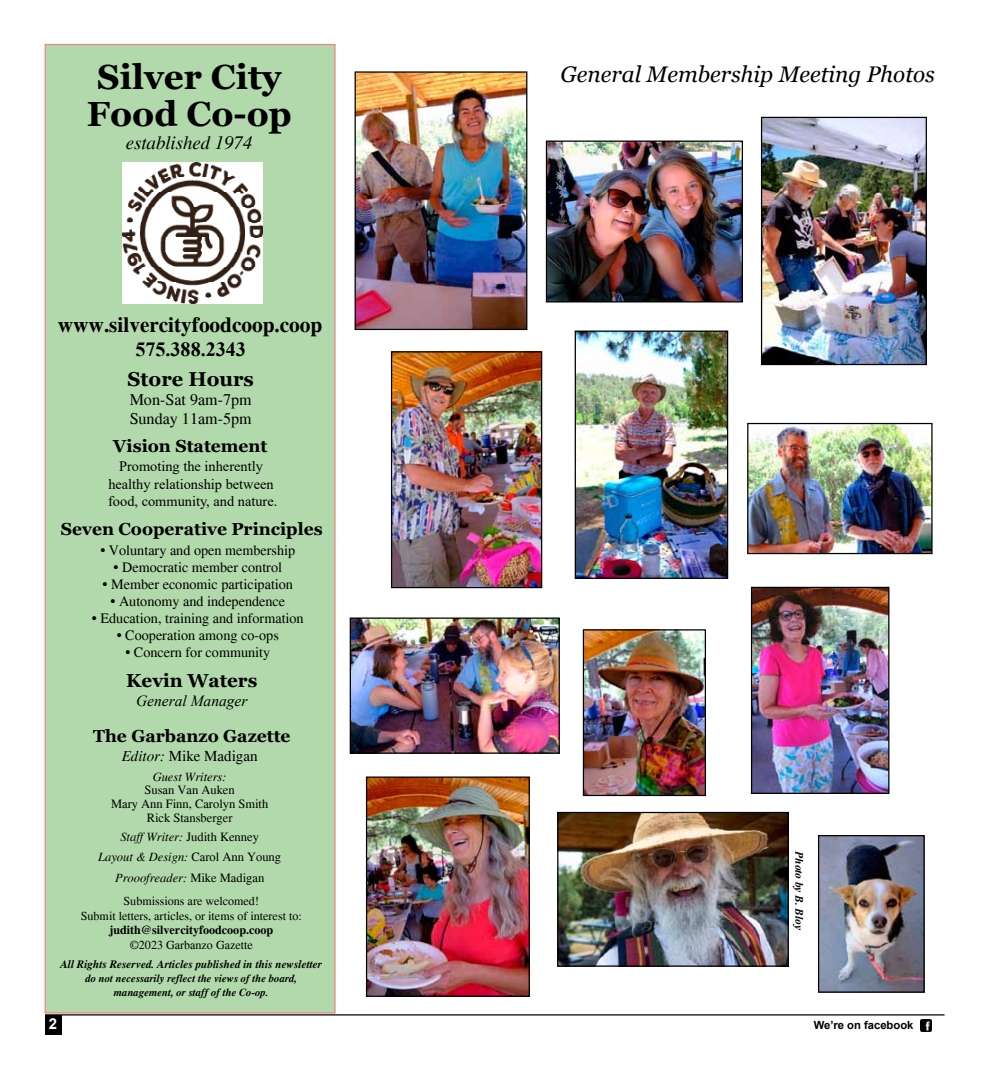
<style>
.page{position:relative;width:990px;height:1080px;background:#fff}
.page>*{position:absolute;margin:0;border:0;box-sizing:border-box;transform-origin:0 0}
.t1{font:700 34.88px/36.2px "Georgia";color:#000}
.t2{font:italic 22.5px "Georgia";color:#000}
.t3{font:700 21.25px "Times";color:#000}
.t4{font:700 20.12px "Times New Roman";color:#000}
.t5{font:700 20.12px "Georgia";color:#000}
.t6{font:italic 18.75px "Times";color:#000}
.t7{font:700 18.75px "Georgia";color:#000}
.t8{font:700 17.38px "Georgia";color:#000}
.t9{font:16.12px/19.4px "Times";color:#000}
.t10{font:italic 15.5px "Times New Roman";color:#000}
.t11{font:15px "Times";color:#000}
.t12{font:700 15px "Arial";color:#fff}
.t13{font:14.38px/17.5px "Times New Roman";color:#000;text-align:center}
.t14{font:14.12px "Times";color:#000}
.t15{font:italic 12.5px/20px "Times";color:#000;text-align:center}
.t16{font:12.5px/13.8px "Times";color:#000;text-align:center}
.t17{font:12.12px/14.5px "Times";color:#000;text-align:center}
.t18{font:700 12.12px "Times";color:#000}
.t19{font:italic 700 11.25px "Times";color:#000}
.t20{font:700 11.25px "Arial";color:#000}
.t21{font:italic 700 11.25px "Times New Roman";color:#000}
.t22{font:italic 700 10.75px/14.1px "Times";color:#000;text-align:center}
.s1{font-style:italic}
.s2{font-style:normal}
</style>
<div class="page">
<div style="left:45px;top:44px;width:291px;height:970px;background:#b2d9ab"></div>
<svg style="left:920px;top:1020px;width:12px;height:11px"></svg>
<div style="left:45px;top:1015px;width:16px;height:20px;background:#000"></div>
<hr style="left:45px;top:1014px;width:900px;height:2px;background:#000">
<img style="left:122px;top:162px;width:141px;height:141px">
<img style="left:368px;top:779px;width:160px;height:216px">
<div style="left:366px;top:777px;width:164px;height:220px;border:1px solid #000"></div>
<img style="left:357px;top:73px;width:168px;height:255px">
<div style="left:355px;top:71px;width:172px;height:259px;border:1px solid #000"></div>
<img style="left:820px;top:837px;width:103px;height:154px">
<div style="left:818px;top:835px;width:107px;height:158px;border:1px solid #000"></div>
<img style="left:548px;top:143px;width:193px;height:157px">
<div style="left:546px;top:141px;width:197px;height:161px;border:1px solid #000"></div>
<img style="left:577px;top:333px;width:149px;height:244px">
<div style="left:575px;top:331px;width:153px;height:248px;border:1px solid #000"></div>
<img style="left:393px;top:353px;width:147px;height:233px">
<div style="left:391px;top:351px;width:151px;height:237px;border:1px solid #000"></div>
<img style="left:585px;top:631px;width:119px;height:163px">
<div style="left:583px;top:629px;width:123px;height:167px;border:1px solid #000"></div>
<img style="left:753px;top:589px;width:134px;height:203px">
<div style="left:751px;top:587px;width:138px;height:207px;border:1px solid #000"></div>
<img style="left:749px;top:425px;width:182px;height:127px">
<div style="left:747px;top:423px;width:186px;height:131px;border:1px solid #000"></div>
<img style="left:763px;top:119px;width:162px;height:244px">
<div style="left:761px;top:117px;width:166px;height:248px;border:1px solid #000"></div>
<img style="left:352px;top:620px;width:206px;height:132px">
<div style="left:350px;top:618px;width:210px;height:136px;border:1px solid #000"></div>
<img style="left:559px;top:814px;width:228px;height:151px">
<div style="left:557px;top:812px;width:232px;height:155px;border:1px solid #000"></div>
<h1 class="t1" style="left:87px;top:59px;width:207px">Silver City<br>Food Co-op</h1>
<h3 class="t6" style="left:126px;top:132px;width:128px">established 1974</h3>
<h3 class="t3" style="left:58px;top:312px;width:266px">www.silvercityfoodcoop.coop</h3>
<h3 class="t4" style="left:135px;top:334px;width:112px">575.388.2343</h3>
<h3 class="t5" style="left:128px;top:366px;width:128px">Store Hours</h3>
<p class="t9" style="left:130px;top:390px;width:124px">Mon-Sat 9am-7pm<br>Sunday 11am-5pm</p>
<p class="t8" style="left:113px;top:434px;width:156px">Vision Statement</p>
<p class="t13" style="left:108px;top:457px;width:171px">Promoting the inherently healthy relationship between food, community, and nature.</p>
<p class="t8" style="left:61px;top:518px;width:263px">Seven Cooperative Principles</p>
<p class="t14" style="left:100px;top:542px;width:196px">• Voluntary and open membership</p>
<p class="t14" style="left:114px;top:559px;width:170px">• Democratic member control</p>
<p class="t14" style="left:103px;top:576px;width:192px">• Member economic participation</p>
<p class="t14" style="left:111px;top:593px;width:176px">• Autonomy and independence</p>
<p class="t14" style="left:92px;top:610px;width:213px">• Education, training and information</p>
<p class="t14" style="left:117px;top:627px;width:164px">• Cooperation among co-ops</p>
<p class="t14" style="left:125px;top:644px;width:146px">• Concern for community</p>
<h3 class="t7" style="left:126px;top:669px;width:133px">Kevin Waters</h3>
<p class="t10" style="left:136px;top:690px;width:113px">General Manager</p>
<p class="t8" style="left:93px;top:725px;width:199px">The Garbanzo Gazette</p>
<p class="t11" style="left:122px;top:747px;width:137px"><span class="s1">Editor:</span> Mike Madigan</p>
<p class="t15" style="left:153px;top:767px;width:75px">Guest Writers:</p>
<p class="t16" style="left:111px;top:783px;width:159px">Susan Van Auken<br>Mary Ann Finn, Carolyn Smith<br>Rick Stansberger</p>
<p class="t15" style="left:98px;top:827px;width:184px">Staff Writer: <span class="s2">Judith Kenney<br></span>Layout &amp; Design: <span class="s2">Carol Ann Young</span></p>
<p class="t15" style="left:115px;top:868px;width:151px">Prooofreader: <span class="s2">Mike Madigan</span></p>
<p class="t17" style="left:81px;top:894px;width:222px">Submissions are welcomed!<br>Submit letters, articles, or items of interest to:</p>
<p class="t18" style="left:109px;top:923px;width:165px">judith@silvercityfoodcoop.coop</p>
<p class="t17" style="left:130px;top:938px;width:125px">©2023 Garbanzo Gazette</p>
<p class="t19" style="left:60px;top:958px;width:263px">All Rights Reserved. Articles published in this newsletter</p>
<p class="t22" style="left:85px;top:971px;width:213px">do not necessarily reflect the views of the board, management, or staff of the Co-op.</p>
<h2 class="t2" style="left:561px;top:61px;width:376px">General Membership Meeting Photos</h2>
<p class="t21" style="left:807px;top:851px;width:81px;rotate:90deg">Photo by B. Bloy</p>
<p class="t12" style="left:49px;top:1014px;width:10px">2</p>
<p class="t20" style="left:814px;top:1017px;width:101px">We’re on facebook</p>
</div>
